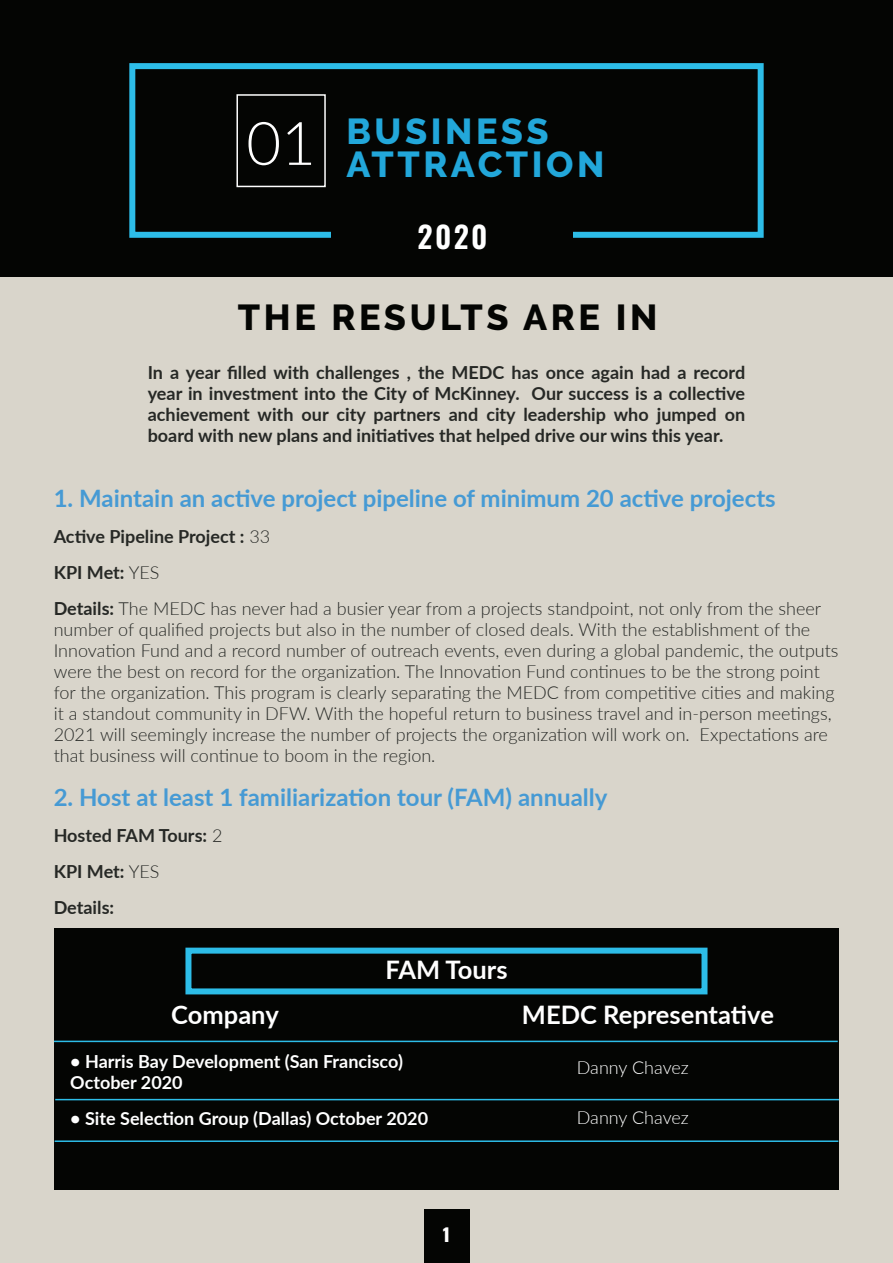
<style>
.page{position:relative;width:893px;height:1263px;background:#d9d5cb}
.page>*{position:absolute;margin:0;border:0;box-sizing:border-box;transform-origin:0 0}
.Callout_Numbers{font:300 60px "Lato";color:#fff}
.Header_-_Align_Cente{font:800 36px "Raleway";letter-spacing:.1em;color:#22a7da}
.Header_-_Align_Cente-2{font:800 36px "Raleway";letter-spacing:.1em;color:#040503}
.Subhead_-_Align_Cent{font:600 30px "Oswald";color:#fff}
.Body_Text_-_Align_Le{font:700 25.5px "Lato";color:#fff}
.Body_Text_-_Align_Le-2{font:700 24px "Lato";color:#469ad4}
.Body_Text_-_Align_Le-3{font:300 18px/21px "Lato";color:#262825}
.Body_Text_-_Align_Le-4{font:700 18px/21px "Lato";color:#262825;text-align:justify}
.Body_Text_-_Align_Le-5{font:700 18px/21px "Lato";color:#fff}
.Body_Text_-_Align_Le-6{font:300 18px "Lato";color:#fff}
.t1{font:800 18px "Oswald";color:#fff}
.s1{font-weight:300}
.s2{font-weight:700}
</style>
<div class="page">
<div style="left:54px;top:929px;width:784px;height:261px;background:#040503"></div>
<div style="left:0;top:0;width:893px;height:276px;background:#040503"></div>
<div style="left:185px;top:948px;width:522px;height:46px;border:6px solid #2dbde8"></div>
<div style="left:129px;top:63px;width:635px;height:175px;border:6px solid #2dbde8"></div>
<div style="left:332px;top:205px;width:241px;height:52px;background:#040503"></div>
<div style="left:236px;top:94px;width:90px;height:93px;border:2px solid #fff"></div>
<hr style="left:55px;top:1099px;width:784px;height:1px;background:#2dbde8">
<hr style="left:55px;top:1140px;width:783px;height:2px;background:#2dbde8">
<hr style="left:54px;top:1041px;width:784px;height:1px;background:#2dbde8">
<div style="left:425px;top:1209px;width:45px;height:54px;background:#040503"></div>
<p class="Callout_Numbers" style="left:246px;top:102px;width:71px">01</p>
<p class="Header_-_Align_Cente" style="left:346px;top:111px;width:204px">BUSINESS</p>
<p class="Header_-_Align_Cente" style="left:346px;top:144px;width:259px">ATTRACTION</p>
<p class="Subhead_-_Align_Cent" style="left:417px;top:221px;width:72px">2020</p>
<p class="Header_-_Align_Cente-2" style="left:238px;top:296px;width:421px">THE RESULTS ARE IN</p>
<p class="Body_Text_-_Align_Le-4" style="left:148px;top:361px;width:599px">In a year filled with challenges , the MEDC has once again had a record year in investment into the City of McKinney. Our success is a collective achievement with our city partners and city leadership who jumped on board with new plans and initiatives that helped drive our wins this year.</p>
<p class="Body_Text_-_Align_Le-2" style="left:54px;top:480px;width:724px">1. Maintain an active project pipeline of minimum 20 active projects</p>
<p class="Body_Text_-_Align_Le-4" style="left:54px;top:525px;width:218px">Active Pipeline Project : <span class="s1">33</span></p>
<p class="Body_Text_-_Align_Le-4" style="left:54px;top:561px;width:107px">KPI Met: <span class="s1">YES</span></p>
<p class="Body_Text_-_Align_Le-3" style="left:54px;top:597px;width:786px"><span class="s2">Details:</span> The MEDC has never had a busier year from a projects standpoint, not only from the sheer number of qualified projects but also in the number of closed deals. With the establishment of the Innovation Fund and a record number of outreach events, even during a global pandemic, the outputs were the best on record for the organization. The Innovation Fund continues to be the strong point for the organization. This program is clearly separating the MEDC from competitive cities and making it a standout community in DFW. With the hopeful return to business travel and in-person meetings, 2021 will seemingly increase the number of projects the organization will work on. Expectations are that business will continue to boom in the region.</p>
<p class="Body_Text_-_Align_Le-2" style="left:54px;top:779px;width:555px">2. Host at least 1 familiarization tour (FAM) annually</p>
<p class="Body_Text_-_Align_Le-4" style="left:54px;top:824px;width:170px">Hosted FAM Tours: <span class="s1">2</span></p>
<p class="Body_Text_-_Align_Le-4" style="left:54px;top:860px;width:107px">KPI Met: <span class="s1">YES</span></p>
<p class="Body_Text_-_Align_Le-4" style="left:54px;top:896px;width:62px">Details:</p>
<p class="Body_Text_-_Align_Le" style="left:385px;top:951px;width:124px">FAM Tours</p>
<p class="Body_Text_-_Align_Le" style="left:171px;top:996px;width:109px">Company</p>
<p class="Body_Text_-_Align_Le" style="left:522px;top:996px;width:253px">MEDC Representative</p>
<p class="Body_Text_-_Align_Le-6" style="left:577px;top:1055px;width:114px">Danny Chavez</p>
<p class="Body_Text_-_Align_Le-6" style="left:577px;top:1105px;width:114px">Danny Chavez</p>
<p class="Body_Text_-_Align_Le-5" style="left:70px;top:1050px;width:334px">• Harris Bay Development (San Francisco)<br>October 2020</p>
<p class="Body_Text_-_Align_Le-5" style="left:70px;top:1107px;width:359px">• Site Selection Group (Dallas) October 2020</p>
<p class="t1" style="left:442px;top:1222px;width:11px">1</p>
</div>
